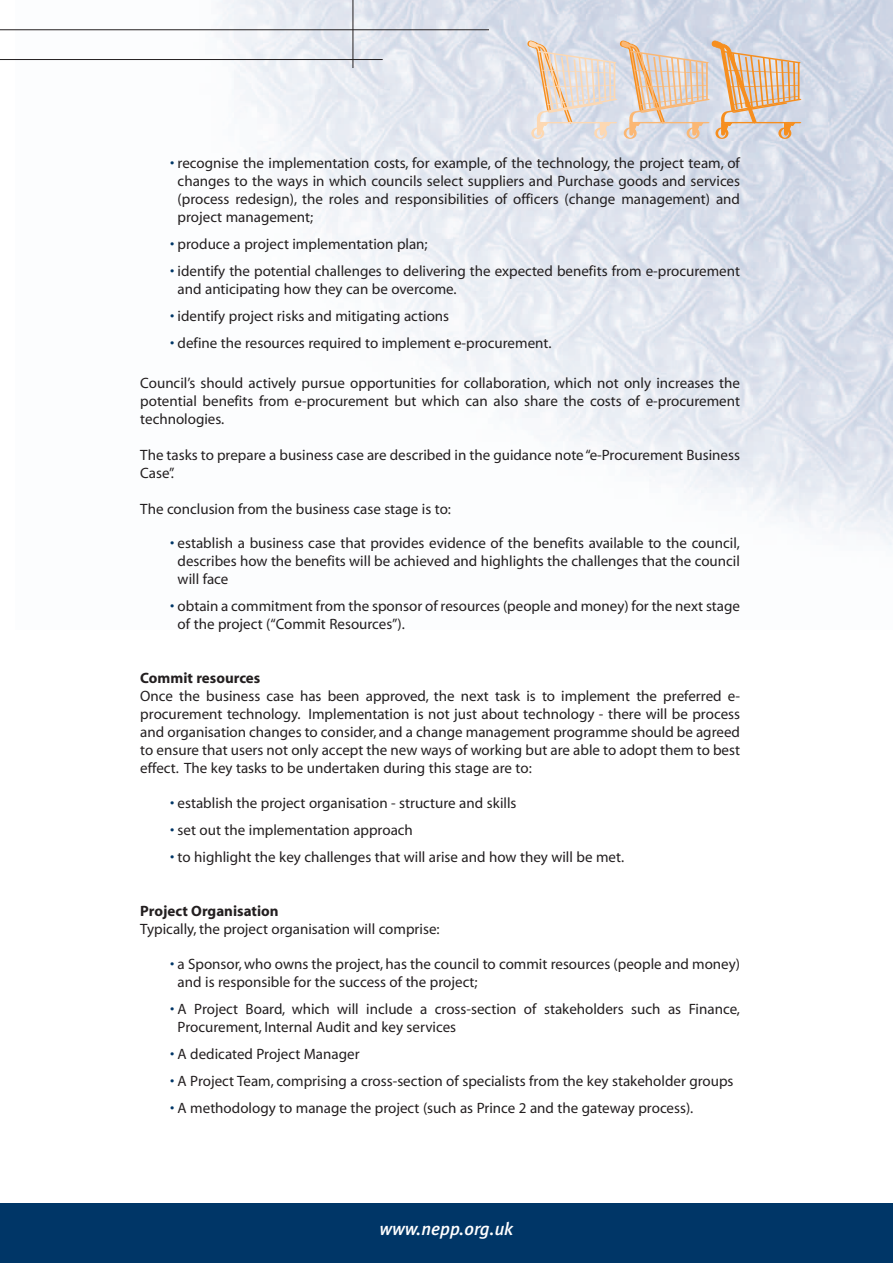
<style>
.page{position:relative;width:893px;height:1263px;background:#fff}
.page>*{position:absolute;margin:0;border:0;box-sizing:border-box;transform-origin:0 0}
.t1{font:italic 500 18px "Meta Plus";color:#fff}
.t2{font:15px/18px "Myriad";color:#231f20}
.t3{font:700 15px "Myriad";color:#231f20}
.s1{color:#003667}
</style>
<div class="page">
<img style="left:16px;top:0;width:877px;height:547px">
<div style="left:0;top:1203px;width:893px;height:60px;background:#003667"></div>
<hr style="left:0;top:30px;width:489px;height:1px;background:#231f20">
<hr style="left:0;top:59px;width:383px;height:1px;background:#231f20">
<hr style="left:353px;top:0;width:1px;height:68px;background:#231f20">
<svg style="left:476px;top:0;width:332px;height:157px;background:#dbd6d6"></svg>
<div style="left:595px;top:127px;width:12px;height:12px;border:2px solid #fdd8b2;border-radius:50%"></div>
<p class="t2" style="left:178px;top:155px;width:564px;text-align:justify;text-indent:-8px"><span class="s1">•</span> recognise the implementation costs, for example, of the technology, the project team, of changes to the ways in which councils select suppliers and Purchase goods and services (process redesign), the roles and responsibilities of officers (change management) and project management;</p>
<p class="t2" style="left:170px;top:236px;width:259px"><span class="s1">•</span> produce a project implementation plan;</p>
<p class="t2" style="left:178px;top:263px;width:564px;text-indent:-8px"><span class="s1">•</span> identify the potential challenges to delivering the expected benefits from e-procurement and anticipating how they can be overcome.</p>
<p class="t2" style="left:170px;top:309px;width:281px"><span class="s1">•</span> identify project risks and mitigating actions</p>
<p class="t2" style="left:170px;top:336px;width:383px"><span class="s1">•</span> define the resources required to implement e-procurement.</p>
<p class="t2" style="left:140px;top:375px;width:601px;text-align:justify">Council’s should actively pursue opportunities for collaboration, which not only increases the potential benefits from e-procurement but which can also share the costs of e-procurement technologies.</p>
<p class="t2" style="left:140px;top:447px;width:601px">The tasks to prepare a business case are described in the guidance note “e-Procurement Business<br>Case”.</p>
<p class="t2" style="left:140px;top:501px;width:312px">The conclusion from the business case stage is to:</p>
<p class="t2" style="left:178px;top:535px;width:564px;text-align:justify;text-indent:-8px"><span class="s1">•</span> establish a business case that provides evidence of the benefits available to the council, describes how the benefits will be achieved and highlights the challenges that the council will face</p>
<p class="t2" style="left:178px;top:599px;width:564px;text-indent:-8px"><span class="s1">•</span> obtain a commitment from the sponsor of resources (people and money) for the next stage of the project (“Commit Resources”).</p>
<p class="t3" style="left:140px;top:673px;width:122px">Commit resources</p>
<p class="t2" style="left:140px;top:689px;width:601px;text-align:justify">Once the business case has been approved, the next task is to implement the preferred e&shy;procurement technology. Implementation is not just about technology - there will be process and organisation changes to consider, and a change management programme should be agreed to ensure that users not only accept the new ways of working but are able to adopt them to best effect. The key tasks to be undertaken during this stage are to:</p>
<p class="t2" style="left:170px;top:795px;width:348px"><span class="s1">•</span> establish the project organisation - structure and skills</p>
<p class="t2" style="left:170px;top:822px;width:244px"><span class="s1">•</span> set out the implementation approach</p>
<p class="t2" style="left:170px;top:849px;width:455px"><span class="s1">•</span> to highlight the key challenges that will arise and how they will be met.</p>
<p class="t3" style="left:140px;top:906px;width:140px">Project Organisation</p>
<p class="t2" style="left:140px;top:921px;width:301px">Typically, the project organisation will comprise:</p>
<p class="t2" style="left:178px;top:956px;width:564px;text-indent:-8px"><span class="s1">•</span> a Sponsor, who owns the project, has the council to commit resources (people and money) and is responsible for the success of the project;</p>
<p class="t2" style="left:178px;top:1001px;width:564px;text-indent:-8px"><span class="s1">•</span> A Project Board, which will include a cross-section of stakeholders such as Finance,<br>Procurement, Internal Audit and key services</p>
<p class="t2" style="left:170px;top:1046px;width:191px"><span class="s1">•</span> A dedicated Project Manager</p>
<p class="t2" style="left:170px;top:1073px;width:565px"><span class="s1">•</span> A Project Team, comprising a cross-section of specialists from the key stakeholder groups</p>
<p class="t2" style="left:170px;top:1101px;width:525px"><span class="s1">•</span> A methodology to manage the project (such as Prince 2 and the gateway process).</p>
<p class="t1" style="left:380px;top:1218px;width:135px">www.nepp.org.uk</p>
</div>
